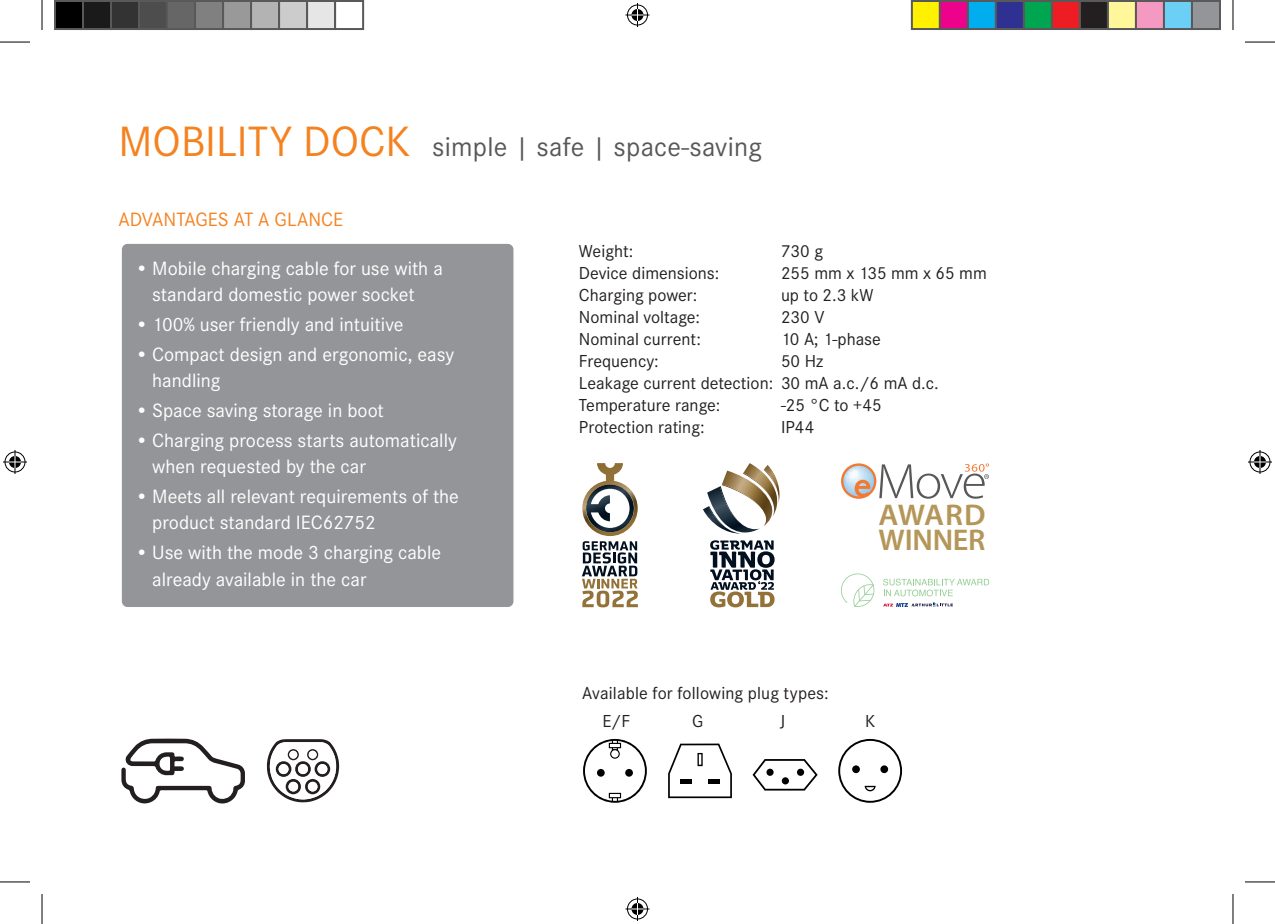
<style>
.page{position:relative;width:1275px;height:924px;background:#fff}
.page>*{position:absolute;margin:0;border:0;box-sizing:border-box;transform-origin:0 0}
.t1{font:600 30px/25px "Myriad Pro";letter-spacing:-.01em;color:#b59659;scale:1.05 1}
.t2{font:28px "Corporate STOT";letter-spacing:.01em;color:#57585a}
.t3{font:20px/26px "Corporate STOT";color:#fff}
.t4{font:20px "Corporate STOT";color:#f58220}
.t5{font:18px/22px "Corporate STOT";color:#231f20}
.s1{font-size:44px;color:#f58220}
</style>
<div class="page">
<svg style="left:582px;top:463px;width:56px;height:144px"></svg>
<svg style="left:710px;top:540px;width:64px;height:67px"></svg>
<svg style="left:703px;top:463px;width:77px;height:70px"></svg>
<svg style="left:841px;top:463px;width:148px;height:35px"></svg>
<svg style="left:841px;top:573px;width:33px;height:33px"></svg>
<svg style="left:883px;top:578px;width:106px;height:18px"></svg>
<svg style="left:883px;top:602px;width:70px;height:4px"></svg>
<svg style="left:121px;top:738px;width:124px;height:66px"></svg>
<svg style="left:266px;top:739px;width:73px;height:63px"></svg>
<div style="left:298px;top:763px;width:10px;height:10px;background:#fff;border-radius:50%"></div>
<div style="left:278px;top:763px;width:11px;height:10px;background:#fff;border-radius:50%"></div>
<div style="left:317px;top:763px;width:10px;height:10px;background:#fff;border-radius:50%"></div>
<div style="left:288px;top:781px;width:10px;height:10px;background:#fff;border-radius:50%"></div>
<div style="left:308px;top:781px;width:9px;height:10px;background:#fff;border-radius:50%"></div>
<div style="left:309px;top:750px;width:8px;height:8px;background:#fff;border-radius:50%"></div>
<div style="left:289px;top:750px;width:8px;height:8px;background:#fff;border-radius:50%"></div>
<svg style="left:583px;top:738px;width:64px;height:64px"></svg>
<svg style="left:668px;top:743px;width:64px;height:54px"></svg>
<svg style="left:752px;top:759px;width:65px;height:31px"></svg>
<svg style="left:838px;top:738px;width:64px;height:64px"></svg>
<div style="left:122px;top:244px;width:391px;height:362px;background:#939598;border-radius:6px"></div>
<hr style="left:0;top:42px;width:30px;height:1px;background:#000">
<hr style="left:1245px;top:42px;width:30px;height:1px;background:#000">
<hr style="left:0;top:881px;width:30px;height:1px;background:#000">
<hr style="left:1245px;top:881px;width:30px;height:1px;background:#000">
<hr style="left:42px;top:0;width:1px;height:30px;background:#000">
<hr style="left:42px;top:893px;width:1px;height:30px;background:#000">
<hr style="left:1232px;top:0;width:1px;height:30px;background:#000">
<hr style="left:1232px;top:893px;width:1px;height:30px;background:#000">
<svg style="left:625px;top:3px;width:24px;height:24px"></svg>
<svg style="left:625px;top:897px;width:24px;height:23px"></svg>
<svg style="left:3px;top:450px;width:24px;height:24px"></svg>
<svg style="left:1248px;top:450px;width:24px;height:24px"></svg>
<div style="left:55px;top:1px;width:28px;height:28px;background:#000"></div>
<div style="left:54px;top:0;width:30px;height:30px;border:2px solid #595959"></div>
<div style="left:83px;top:1px;width:28px;height:28px;background:#1a1a1a"></div>
<div style="left:82px;top:0;width:30px;height:30px;border:2px solid #595959"></div>
<div style="left:111px;top:1px;width:28px;height:28px;background:#333"></div>
<div style="left:110px;top:0;width:30px;height:30px;border:2px solid #595959"></div>
<div style="left:139px;top:1px;width:28px;height:28px;background:#4d4d4d"></div>
<div style="left:138px;top:0;width:30px;height:30px;border:2px solid #595959"></div>
<div style="left:167px;top:1px;width:28px;height:28px;background:#666"></div>
<div style="left:166px;top:0;width:30px;height:30px;border:2px solid #595959"></div>
<div style="left:195px;top:1px;width:28px;height:28px;background:#808080"></div>
<div style="left:194px;top:0;width:30px;height:30px;border:2px solid #595959"></div>
<div style="left:223px;top:1px;width:28px;height:28px;background:#999"></div>
<div style="left:222px;top:0;width:30px;height:30px;border:2px solid #595959"></div>
<div style="left:251px;top:1px;width:28px;height:28px;background:#b3b3b3"></div>
<div style="left:250px;top:0;width:30px;height:30px;border:2px solid #595959"></div>
<div style="left:279px;top:1px;width:28px;height:28px;background:#ccc"></div>
<div style="left:278px;top:0;width:30px;height:30px;border:2px solid #595959"></div>
<div style="left:307px;top:1px;width:28px;height:28px;background:#e6e6e6"></div>
<div style="left:306px;top:0;width:30px;height:30px;border:2px solid #595959"></div>
<div style="left:334px;top:0;width:30px;height:30px;border:2px solid #595959"></div>
<div style="left:912px;top:1px;width:28px;height:28px;background:#fff101"></div>
<div style="left:911px;top:0;width:30px;height:30px;border:2px solid #595959"></div>
<div style="left:940px;top:1px;width:28px;height:28px;background:#ed028c"></div>
<div style="left:939px;top:0;width:30px;height:30px;border:2px solid #595959"></div>
<div style="left:968px;top:1px;width:28px;height:28px;background:#00aeef"></div>
<div style="left:967px;top:0;width:30px;height:30px;border:2px solid #595959"></div>
<div style="left:996px;top:1px;width:28px;height:28px;background:#2e3092"></div>
<div style="left:995px;top:0;width:30px;height:30px;border:2px solid #595959"></div>
<div style="left:1024px;top:1px;width:28px;height:28px;background:#00a54f"></div>
<div style="left:1023px;top:0;width:30px;height:30px;border:2px solid #595959"></div>
<div style="left:1052px;top:1px;width:28px;height:28px;background:#ee1d23"></div>
<div style="left:1051px;top:0;width:30px;height:30px;border:2px solid #595959"></div>
<div style="left:1080px;top:1px;width:28px;height:28px;background:#231f20"></div>
<div style="left:1079px;top:0;width:30px;height:30px;border:2px solid #595959"></div>
<div style="left:1108px;top:1px;width:28px;height:28px;background:#fff79a"></div>
<div style="left:1107px;top:0;width:30px;height:30px;border:2px solid #595959"></div>
<div style="left:1136px;top:1px;width:28px;height:28px;background:#f499c2"></div>
<div style="left:1135px;top:0;width:30px;height:30px;border:2px solid #595959"></div>
<div style="left:1164px;top:1px;width:28px;height:28px;background:#6bcff6"></div>
<div style="left:1163px;top:0;width:30px;height:30px;border:2px solid #595959"></div>
<div style="left:1192px;top:1px;width:28px;height:28px;background:#939598"></div>
<div style="left:1191px;top:0;width:30px;height:30px;border:2px solid #595959"></div>
<h2 class="t2" style="left:119px;top:130px;width:645px"><span class="s1">MOBILITY DOCK</span> simple | safe | space-saving</h2>
<p class="t4" style="left:119px;top:207px;width:226px">ADVANTAGES AT A GLANCE</p>
<p class="t3" style="left:135px;top:255px;width:309px;text-align:center">• Mobile charging cable for use with a standard domestic power socket</p>
<p class="t3" style="left:135px;top:311px;width:270px">• 100% user friendly and intuitive</p>
<p class="t3" style="left:152px;top:341px;width:303px;text-indent:-17px">• Compact design and ergonomic, easy handling</p>
<p class="t3" style="left:135px;top:397px;width:250px">• Space saving storage in boot</p>
<p class="t3" style="left:152px;top:427px;width:306px;text-indent:-17px">• Charging process starts automatically when requested by the car</p>
<p class="t3" style="left:152px;top:483px;width:308px;text-indent:-17px">• Meets all relevant requirements of the product standard IEC62752</p>
<p class="t3" style="left:152px;top:539px;width:290px;text-indent:-17px">• Use with the mode 3 charging cable already available in the car</p>
<p class="t5" style="left:579px;top:240px;width:56px">Weight:</p>
<p class="t5" style="left:781px;top:240px;width:43px">730 g</p>
<p class="t5" style="left:579px;top:262px;width:142px">Device dimensions:</p>
<p class="t5" style="left:781px;top:262px;width:207px">255 mm x 135 mm x 65 mm</p>
<p class="t5" style="left:579px;top:284px;width:120px">Charging power:</p>
<p class="t5" style="left:781px;top:284px;width:94px">up to 2.3 kW</p>
<p class="t5" style="left:579px;top:306px;width:123px">Nominal voltage:</p>
<p class="t5" style="left:781px;top:306px;width:45px">230 V</p>
<p class="t5" style="left:579px;top:328px;width:123px">Nominal current:</p>
<p class="t5" style="left:781px;top:328px;width:101px">10 A; 1-phase</p>
<p class="t5" style="left:579px;top:350px;width:81px">Frequency:</p>
<p class="t5" style="left:579px;top:350px;width:361px;text-indent:202px">50 Hz<br>Leakage current detection: 30 mA a.c./6 mA d.c.<br>Temperature range:</p>
<p class="t5" style="left:781px;top:394px;width:102px">-25 °C to +45</p>
<p class="t5" style="left:579px;top:416px;width:127px">Protection rating:</p>
<p class="t5" style="left:781px;top:416px;width:35px">IP44</p>
<h1 class="t1" style="left:878px;top:502px;width:103px">AWARD<br>WINNER</h1>
<p class="t5" style="left:582px;top:681px;width:248px">Available for following plug types:</p>
<p class="t5" style="left:602px;top:710px;width:29px">E/F</p>
<p class="t5" style="left:692px;top:710px;width:13px">G</p>
<p class="t5" style="left:780px;top:710px;width:7px">J</p>
<p class="t5" style="left:865px;top:710px;width:12px">K</p>
</div>
